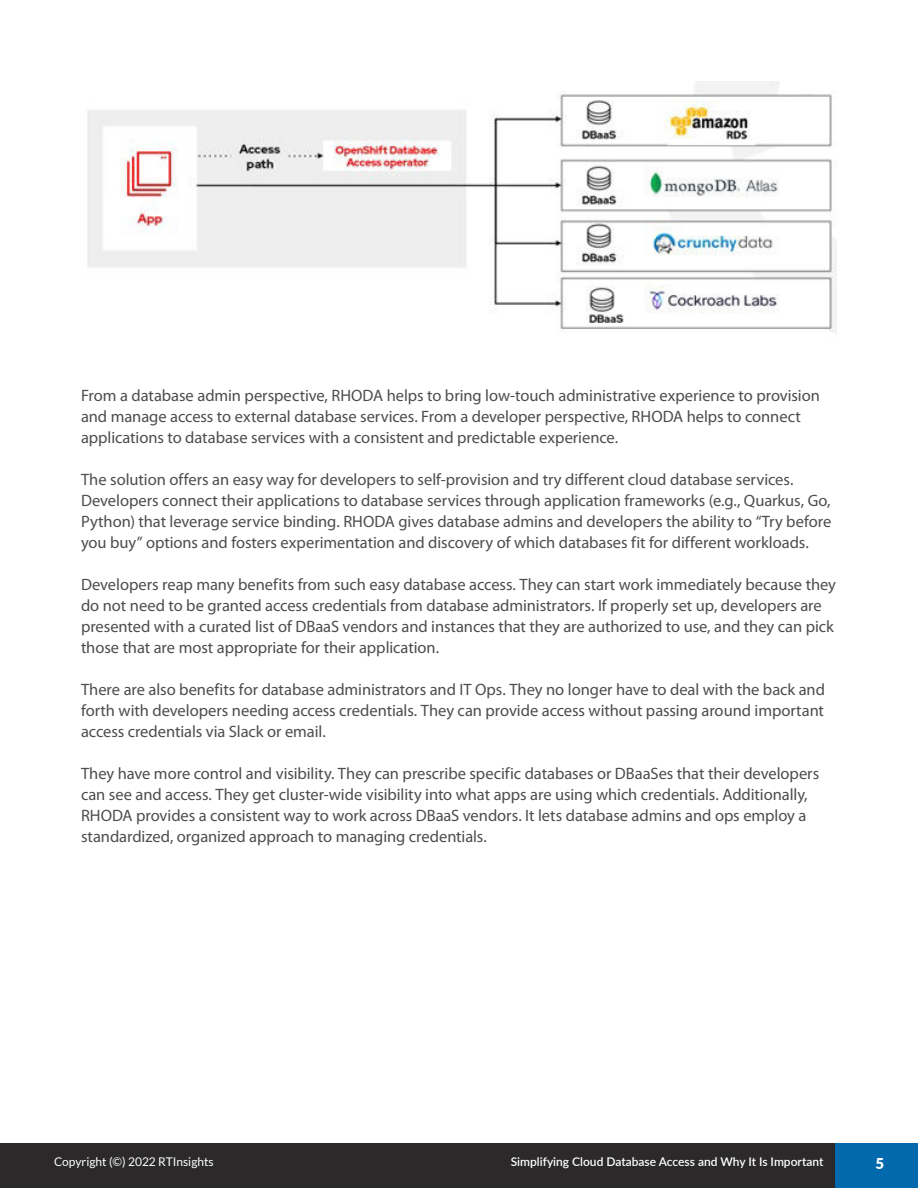
<style>
.page{position:relative;width:918px;height:1188px;background:#fff}
.page>*{position:absolute;margin:0;border:0;box-sizing:border-box;transform-origin:0 0}
.t1{font:16.5px/21px "Myriad Pro";letter-spacing:-.005em;color:#4d4d4f}
.t2{font:900 15px "Lato";color:#fff}
.t3{font:600 12px "Lato";color:#fff}
.t4{font:12px "Lato";color:#fff}
</style>
<div class="page">
<div style="left:0;top:1144px;width:918px;height:44px;background:#2b2929"></div>
<div style="left:835px;top:1144px;width:83px;height:44px;background:#0369ad"></div>
<img style="left:87px;top:82px;width:750px;height:252px">
<p class="t1" style="left:81px;top:386px;width:740px">From a database admin perspective, RHODA helps to bring low-touch administrative experience to provision and manage access to external database services. From a developer perspective, RHODA helps to connect applications to database services with a consistent and predictable experience.</p>
<p class="t1" style="left:81px;top:470px;width:752px">The solution offers an easy way for developers to self-provision and try different cloud database services.<br>Developers connect their applications to database services through application frameworks (e.g., Quarkus, Go, Python) that leverage service binding. RHODA gives database admins and developers the ability to “Try before you buy” options and fosters experimentation and discovery of which databases fit for different workloads.</p>
<p class="t1" style="left:81px;top:575px;width:757px">Developers reap many benefits from such easy database access. They can start work immediately because they do not need to be granted access credentials from database administrators. If properly set up, developers are presented with a curated list of DBaaS vendors and instances that they are authorized to use, and they can pick those that are most appropriate for their application.</p>
<p class="t1" style="left:81px;top:680px;width:746px;text-align:justify">There are also benefits for database administrators and IT Ops. They no longer have to deal with the back and forth with developers needing access credentials. They can provide access without passing around important access credentials via Slack or email.</p>
<p class="t1" style="left:81px;top:764px;width:740px">They have more control and visibility. They can prescribe specific databases or DBaaSes that their developers can see and access. They get cluster-wide visibility into what apps are using which credentials. Additionally, RHODA provides a consistent way to work across DBaaS vendors. It lets database admins and ops employ a standardized, organized approach to managing credentials.</p>
<p class="t4" style="left:54px;top:1157px;width:161px">Copyright (©) 2022 RTInsights</p>
<p class="t3" style="left:511px;top:1157px;width:314px">Simplifying Cloud Database Access and Why It Is Important</p>
<p class="t2" style="left:875px;top:1157px;width:10px">5</p>
</div>
